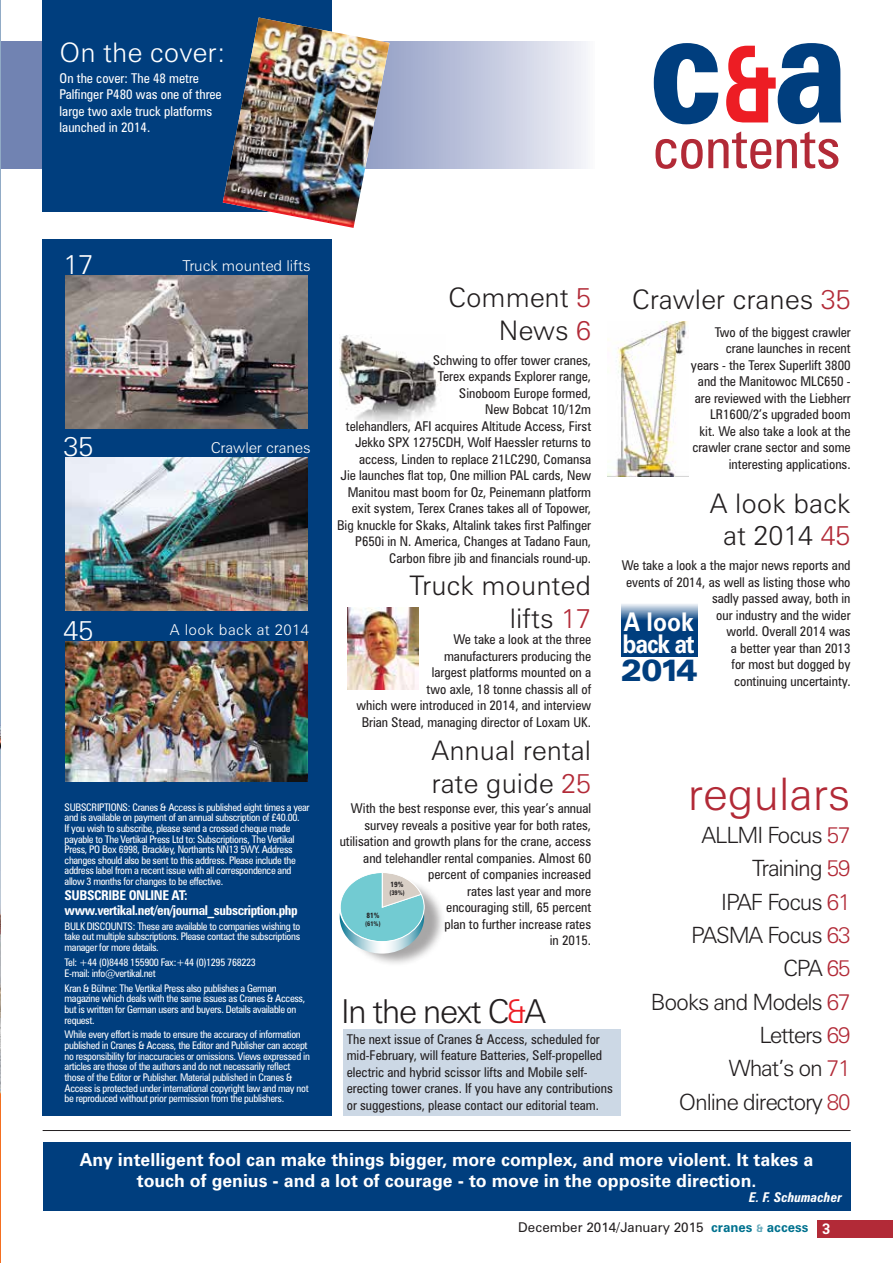
<style>
.page{position:relative;width:893px;height:1263px;background:#fff}
.page>*{position:absolute;margin:0;border:0;box-sizing:border-box;transform-origin:0 0}
.t1{font:900 154.5px "Zurich BT";color:#003e7e;scale:.79 1}
.t2{font:condensed 57px "Zurich BT";color:#b22a37}
.t3{font:300 45px "Zurich BT";color:#b22a37}
.t4{font:300 33px "Zurich BT";letter-spacing:-.05em;color:#231f20}
.t5{font:900 expanded 30.6px "Zurich BT";color:#003e7e;scale:.9 1}
.t6{font:300 27px/32.4px "Zurich BT";color:#231f20;text-align:right}
.t7{font:300 27px "Zurich BT";color:#fff}
.t8{font:700 25.8px/21.1px "Zurich BT";letter-spacing:-.05em;color:#fff;scale:.9 1}
.t9{font:300 22.5px/33.3px "Zurich BT";letter-spacing:-.05em;color:#231f20;text-align:right}
.t10{font:700 18px/21.6px "Zurich BT";color:#fff;text-align:center}
.t11{font:300 15px "Zurich BT";letter-spacing:-.005em;color:#fff}
.t12{font:300 15px "Zurich BT";letter-spacing:.025em;color:#fff}
.t13{font:condensed 13.5px/16.5px "Zurich BT";color:#231f20;text-align:right}
.t14{font:condensed 13.5px/16.5px "Zurich BT";color:#fff}
.t15{font:700 condensed 13.5px/14.9px "Zurich BT";letter-spacing:-.03em;color:#fff}
.t16{font:13.5px "Zurich BT";color:#231f20}
.t17{font:italic 700 condensed 13.5px "Zurich BT";color:#fff}
.t18{font:condensed 10.5px/10.6px "Zurich BT";letter-spacing:-.03em;color:#fff}
.t19{font:700 condensed 7.5px "Zurich BT";color:#231f20}
.t20{font:700 condensed 6.6px "Zurich BT";color:#231f20}
.s1{font-weight:700;font-size:106.5px;color:#ed1d24}
.s2{color:#b22a37}
.s3{color:#ed1d24}
.s4{font-weight:700;color:#00728f}
.s5{font-weight:700;font-size:10.5px;color:#66aabc}
.s6{font-weight:700;font-size:15px;color:#fff}
</style>
<div class="page">
<img style="left:339px;top:335px;width:102px;height:86px">
<div style="left:818px;top:1220px;width:75px;height:17px;background:#b22a37"></div>
<svg style="left:1px;top:41px;width:585px;height:128px"></svg>
<div style="left:43px;top:0;width:289px;height:211px;background:#003e7e"></div>
<div style="left:43px;top:240px;width:289px;height:876px;background:#003e7e"></div>
<div style="left:43px;top:1143px;width:807px;height:68px;background:#003e7e"></div>
<hr style="left:43px;top:1130px;width:808px;height:1px;background:#231f20">
<div style="left:344px;top:1029px;width:277px;height:87px;background:#ccd8e5"></div>
<img style="left:65px;top:275px;width:243px;height:153px">
<img style="left:65px;top:457px;width:243px;height:153px">
<img style="left:65px;top:641px;width:243px;height:140px">
<img style="left:223px;top:18px;width:166px;height:210px">
<img style="left:347px;top:607px;width:72px;height:83px">
<div style="left:345px;top:877px;width:101px;height:90px;background:#231f20;opacity:.4"></div>
<svg style="left:340px;top:874px;width:84px;height:80px"></svg>
<div style="left:339px;top:872px;width:86px;height:70px;border:1px solid #fff;border-radius:50%"></div>
<img style="left:608px;top:322px;width:80px;height:154px">
<svg style="left:622px;top:604px;width:76px;height:52px"></svg>
<img style="left:0;top:0;width:1px;height:1263px">
<h3 class="t7" style="left:60px;top:36px;width:168px">On the cover:</h3>
<p class="t14" style="left:60px;top:70px;width:164px">On the cover: The 48 metre<br>Palfinger P480 was one of three large two axle truck platforms launched in 2014.</p>
<h1 class="t1" style="left:649px;top:-27px;width:253px">c<span class="s1">&amp;</span>a</h1>
<h2 class="t2" style="left:653px;top:113px;width:189px">contents</h2>
<h3 class="t7" style="left:63px;top:248px;width:31px">17</h3>
<p class="t11" style="left:182px;top:256px;width:130px">Truck mounted lifts</p>
<h3 class="t7" style="left:63px;top:430px;width:31px">35</h3>
<p class="t11" style="left:211px;top:438px;width:101px">Crawler cranes</p>
<h3 class="t7" style="left:63px;top:614px;width:31px">45</h3>
<p class="t12" style="left:170px;top:621px;width:141px">A look back at 2014</p>
<p class="t18" style="left:65px;top:801px;width:247px">SUBSCRIPTIONS: Cranes &amp; Access is published eight times a year and is available on payment of an annual subscription of £40.00.<br>If you wish to subscribe, please send a crossed cheque made payable to The Vertikal Press Ltd to: Subscriptions, The Vertikal Press, PO Box 6998, Brackley, Northants NN13 5WY. Address changes should also be sent to this address. Please include the address label from a recent issue with all correspondence and allow 3 months for changes to be effective.</p>
<p class="t15" style="left:65px;top:888px;width:235px">Subscribe online at: www.vertikal.net/en/journal_subscription.php</p>
<p class="t18" style="left:65px;top:921px;width:237px;text-align:justify">BULK DISCOUNTS: These are available to companies wishing to take out multiple subscriptions. Please contact the subscriptions manager for more details.</p>
<p class="t18" style="left:65px;top:957px;width:193px">Tel: +44 (0)8448 155900 Fax:+44 (0)1295 768223<br>E-mail: info@vertikal.net</p>
<p class="t18" style="left:65px;top:982px;width:242px">Kran &amp; Bühne: The Vertikal Press also publishes a German magazine which deals with the same issues as Cranes &amp; Access, but is written for German users and buyers. Details available on request.</p>
<p class="t18" style="left:65px;top:1029px;width:247px">While every effort is made to ensure the accuracy of information published in Cranes &amp; Access, the Editor and Publisher can accept no responsibility for inaccuracies or omissions. Views expressed in articles are those of the authors and do not necessarily reflect those of the Editor or Publisher. Material published in Cranes &amp; Access is protected under international copyright law and may not be reproduced without prior permission from the publishers.</p>
<h3 class="t6" style="left:448px;top:281px;width:144px">Comment <span class="s2">5<br></span>News <span class="s2">6</span></h3>
<p class="t13" style="left:337px;top:352px;width:256px">Schwing to offer tower cranes,<br>Terex expands Explorer range,<br>Sinoboom Europe formed,<br>New Bobcat 10/12m<br>telehandlers, AFI acquires Altitude Access, First Jekko SPX 1275CDH, Wolf Haessler returns to access, Linden to replace 21LC290, Comansa<br>Jie launches flat top, One million PAL cards, New Manitou mast boom for Oz, Peinemann platform exit system, Terex Cranes takes all of Topower, Big knuckle for Skaks, Altalink takes first Palfinger P650i in N. America, Changes at Tadano Faun, Carbon fibre jib and financials round-up.</p>
<h3 class="t6" style="left:410px;top:569px;width:183px">Truck mounted lifts <span class="s2">17</span></h3>
<p class="t13" style="left:356px;top:631px;width:236px">We take a look at the three<br>manufacturers producing the<br>largest platforms mounted on a<br>two axle, 18 tonne chassis all of<br>which were introduced in 2014, and interview Brian Stead, managing director of Loxam UK.</p>
<h3 class="t6" style="left:432px;top:734px;width:161px;text-align:left">Annual rental rate guide <span class="s2">25</span></h3>
<p class="t13" style="left:340px;top:800px;width:253px">With the best response ever, this year’s annual survey reveals a positive year for both rates, utilisation and growth plans for the crane, access and telehandler rental companies. Almost 60 percent of companies increased<br>rates last year and more<br>encouraging still, 65 percent<br>plan to further increase rates<br>in 2015.</p>
<p class="t19" style="left:390px;top:879px;width:15px">19%</p>
<p class="t20" style="left:389px;top:889px;width:17px">(39%)</p>
<p class="t19" style="left:366px;top:911px;width:15px">81%</p>
<p class="t20" style="left:365px;top:920px;width:17px">(61%)</p>
<h3 class="t4" style="left:341px;top:991px;width:206px">In the next C<span class="s3">&amp;</span>A</h3>
<p class="t13" style="left:347px;top:1030px;width:268px;text-align:left">The next issue of Cranes &amp; Access, scheduled for mid-February, will feature Batteries, Self-propelled electric and hybrid scissor lifts and Mobile self&shy;erecting tower cranes. If you have any contributions or suggestions, please contact our editorial team.</p>
<h3 class="t6" style="left:632px;top:282px;width:220px">Crawler cranes <span class="s2">35</span></h3>
<p class="t13" style="left:691px;top:323px;width:161px">Two of the biggest crawler crane launches in recent<br>years - the Terex Superlift 3800 and the Manitowoc MLC650 - are reviewed with the Liebherr<br>LR1600/2’s upgraded boom<br>kit. We also take a look at the crawler crane sector and some interesting applications.</p>
<h3 class="t6" style="left:710px;top:487px;width:142px;text-align:center">A look back at 2014 <span class="s2">45</span></h3>
<p class="t13" style="left:622px;top:557px;width:230px">We take a look a the major news reports and events of 2014, as well as listing those who sadly passed away, both in<br>our industry and the wider<br>world. Overall 2014 was<br>a better year than 2013<br>for most but dogged by<br>continuing uncertainty.</p>
<h3 class="t8" style="left:622px;top:611px;width:82px">A look back at</h3>
<h3 class="t5" style="left:621px;top:652px;width:86px">2014</h3>
<h3 class="t3" style="left:688px;top:766px;width:164px">regulars</h3>
<h3 class="t9" style="left:651px;top:818px;width:201px">ALLMI Focus <span class="s2">57<br></span>Training <span class="s2">59<br></span>IPAF Focus <span class="s2">61<br></span>PASMA Focus <span class="s2">63<br></span>CPA <span class="s2">65<br></span>Books and Models <span class="s2">67<br></span>Letters <span class="s2">69<br></span>What’s on <span class="s2">71<br></span>Online directory <span class="s2">80</span></h3>
<h3 class="t10" style="left:80px;top:1148px;width:735px">Any intelligent fool can make things bigger, more complex, and more violent. It takes a touch of genius - and a lot of courage - to move in the opposite direction.</h3>
<p class="t17" style="left:749px;top:1189px;width:94px">E. F. Schumacher</p>
<p class="t16" style="left:518px;top:1219px;width:314px">December 2014/January 2015 <span class="s4">cranes</span> <span class="s5">&amp;</span> <span class="s4">access</span> <span class="s6">3</span></p>
</div>
